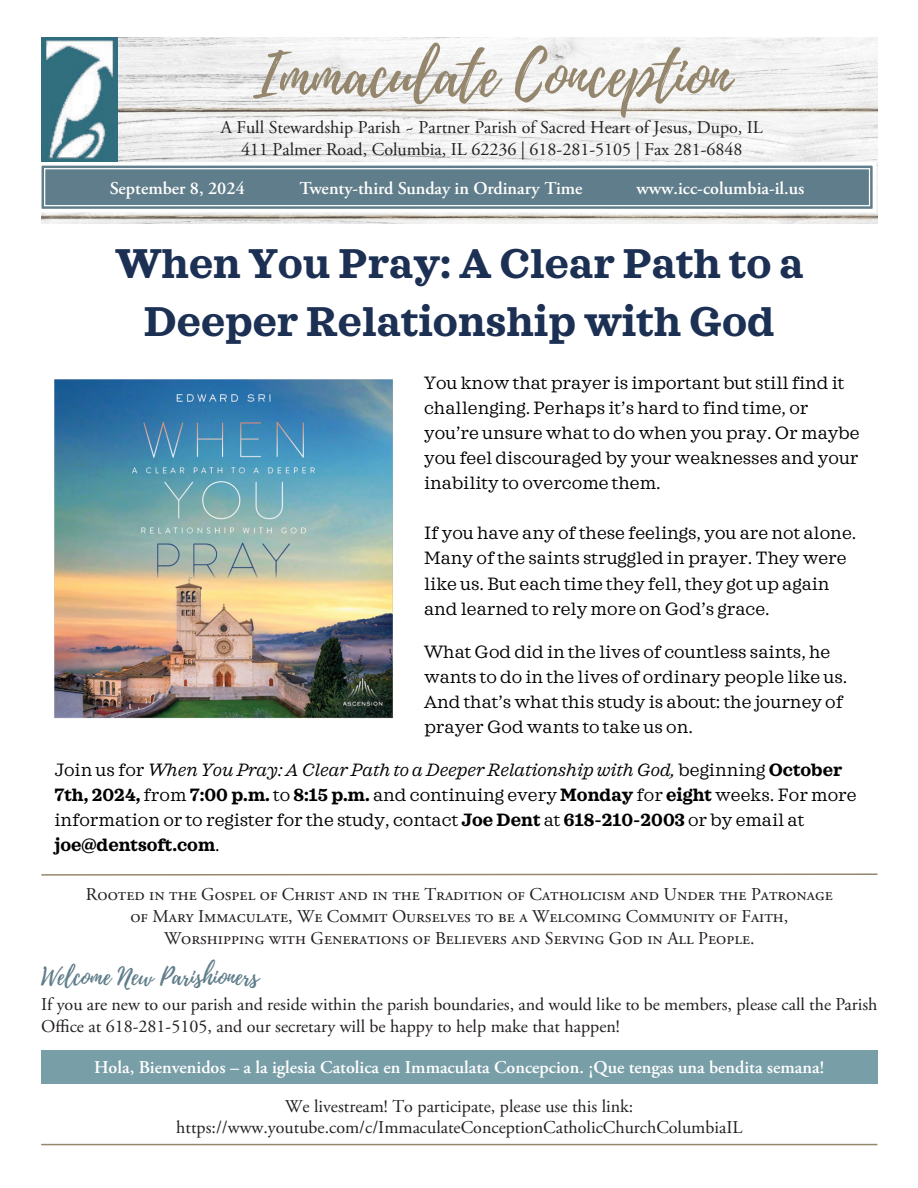
<style>
.page{position:relative;width:918px;height:1188px;background:#fff}
.page>*{position:absolute;margin:0;border:0;box-sizing:border-box;transform-origin:0 0}
.t1{font:60px "Playlist Script";color:#95876d}
.t2{font:700 42px/58.5px "Sagona";color:#1c3054;text-align:center}
.t3{font:24px "Playlist Script";color:#5f7d8a}
.t4{font:18px/25px "Sagona";color:#000}
.t5{font:18px/21.6px "Adobe Garamond Pro";color:#231f20;text-align:center}
.t6{font:600 18px "Adobe Garamond Pro";color:#fff}
.s1{font-style:italic}
.s2{font-weight:700}
</style>
<div class="page">
<div style="left:41px;top:1050px;width:836px;height:33px;background:#789ea8"></div>
<hr style="left:41px;top:1144px;width:836px;height:1px;background:#95876d">
<svg style="left:41px;top:873px;width:837px;height:3px"></svg>
<img style="left:41px;top:38px;width:836px;height:186px">
<svg style="left:41px;top:160px;width:837px;height:54px"></svg>
<div style="left:44px;top:168px;width:826px;height:38px;border:1px solid #fff"></div>
<img style="left:41px;top:38px;width:77px;height:124px">
<img style="left:54px;top:380px;width:339px;height:339px">
<p class="t1" style="left:253px;top:32px;width:479px">Immaculate Conception</p>
<p class="t5" style="left:221px;top:117px;width:544px">A Full Stewardship Parish ~ Partner Parish of Sacred Heart of Jesus, Dupo, IL</p>
<p class="t5" style="left:241px;top:139px;width:503px">411 Palmer Road, Columbia, IL 62236 | 618-281-5105 | Fax 281-6848</p>
<p class="t6" style="left:110px;top:178px;width:137px">September 8, 2024</p>
<p class="t6" style="left:300px;top:178px;width:285px">Twenty-third Sunday in Ordinary Time</p>
<p class="t6" style="left:637px;top:178px;width:169px">www.icc-columbia-il.us</p>
<p class="t2" style="left:115px;top:233px;width:690px">When You Pray: A Clear Path to a<br>Deeper Relationship with God</p>
<p class="t4" style="left:424px;top:370px;width:437px">You know that prayer is important but still find it challenging. Perhaps it’s hard to find time, or you’re unsure what to do when you pray. Or maybe you feel discouraged by your weaknesses and your inability to overcome them.</p>
<p class="t4" style="left:424px;top:521px;width:434px">If you have any of these feelings, you are not alone.<br>Many of the saints struggled in prayer. They were like us. But each time they fell, they got up again and learned to rely more on God’s grace.</p>
<p class="t4" style="left:424px;top:639px;width:425px">What God did in the lives of countless saints, he wants to do in the lives of ordinary people like us.<br>And that’s what this study is about: the journey of prayer God wants to take us on.</p>
<p class="t4" style="left:54px;top:757px;width:804px">Join us for <span class="s1">When You Pray: A Clear Path to a Deeper Relationship with God,</span> beginning <span class="s2">October 7th, 2024,</span> from <span class="s2">7:00 p.m.</span> to <span class="s2">8:15 p.m.</span> and continuing every <span class="s2">Monday</span> for <span class="s2">eight</span> weeks. For more information or to register for the study, contact <span class="s2">Joe Dent</span> at <span class="s2">618-210-2003</span> or by email at <span class="s2">joe@dentsoft.com</span>.</p>
<p class="t5" style="left:86px;top:885px;width:748px">Rooted in the Gospel of Christ and in the Tradition of Catholicism and Under the Patronage of Mary Immaculate, We Commit Ourselves to be a Welcoming Community of Faith,<br>Worshipping with Generations of Believers and Serving God in All People.</p>
<p class="t3" style="left:41px;top:959px;width:219px">Welcome New Parishioners</p>
<p class="t5" style="left:41px;top:994px;width:838px;text-align:left">If you are new to our parish and reside within the parish boundaries, and would like to be members, please call the Parish<br>Office at 618-281-5105, and our secretary will be happy to help make that happen!</p>
<p class="t6" style="left:94px;top:1057px;width:732px">Hola, Bienvenidos – a la iglesia Catolica en Immaculata Concepcion. ¡Que tengas una bendita semana!</p>
<p class="t5" style="left:285px;top:1096px;width:350px">We livestream! To participate, please use this link:</p>
<p class="t5" style="left:176px;top:1117px;width:568px">https://www.youtube.com/c/ImmaculateConceptionCatholicChurchColumbiaIL</p>
</div>
